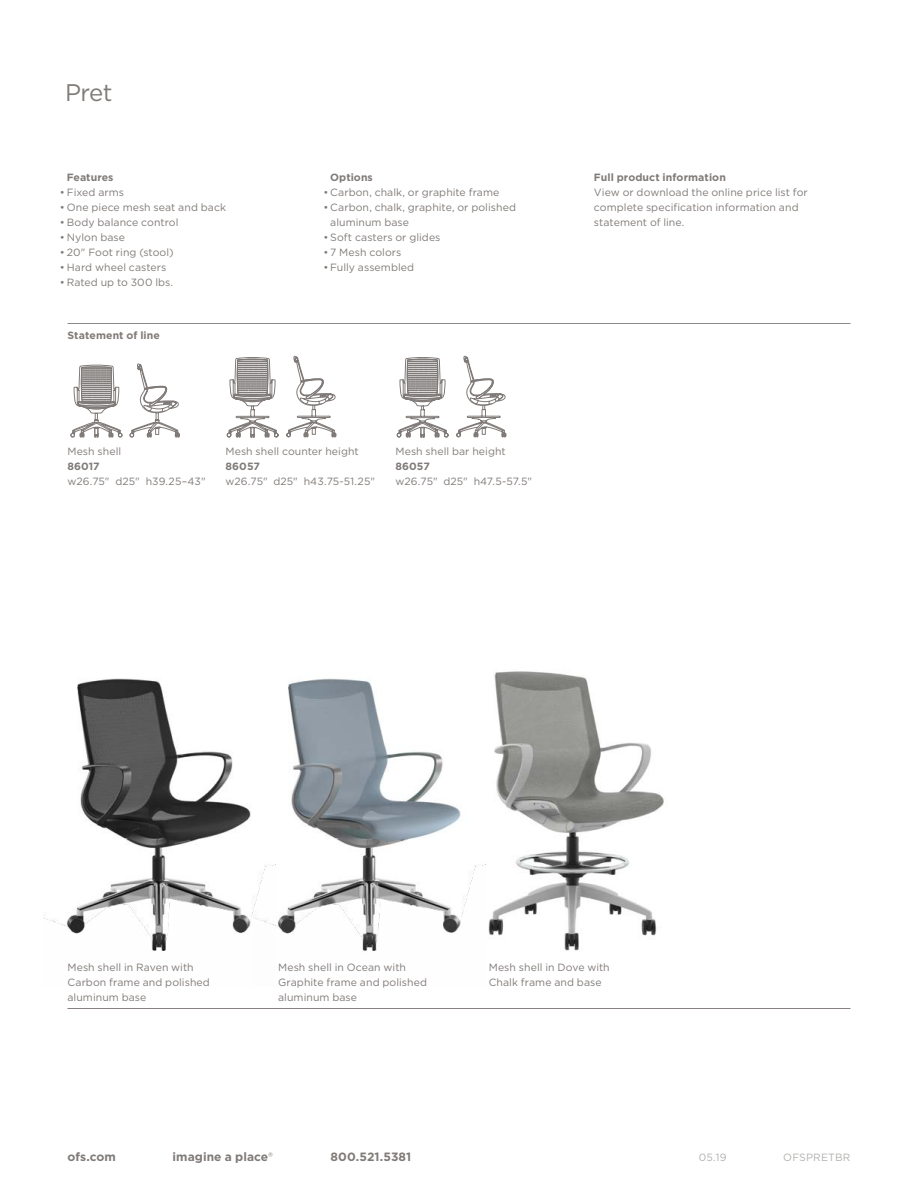
<style>
.page{position:relative;width:918px;height:1188px;background:#fff}
.page>*{position:absolute;margin:0;border:0;box-sizing:border-box;transform-origin:0 0}
.t1{font:24px "Gotham";color:#807b78}
.t2{font:700 12px "Gotham";letter-spacing:.005em;color:#807b78}
.t3{font:10.5px/15px "Gotham";letter-spacing:.005em;color:#807b78}
.t4{font:700 10.5px "Gotham";letter-spacing:.005em;color:#807b78}
.t5{font:10.5px "Gotham";letter-spacing:.015em;color:#b2b1af}
.s1{font-weight:400}
</style>
<div class="page">
<img style="left:488px;top:671px;width:176px;height:280px">
<img style="left:277px;top:678px;width:209px;height:273px">
<img style="left:43px;top:678px;width:233px;height:273px">
<hr style="left:68px;top:323px;width:783px;height:1px;background:#807b78">
<hr style="left:68px;top:1008px;width:782px;height:1px;background:#807b78">
<svg style="left:130px;top:364px;width:50px;height:74px"></svg>
<svg style="left:71px;top:364px;width:51px;height:74px"></svg>
<svg style="left:286px;top:356px;width:50px;height:81px"></svg>
<svg style="left:227px;top:357px;width:52px;height:81px"></svg>
<svg style="left:456px;top:356px;width:50px;height:81px"></svg>
<svg style="left:397px;top:357px;width:52px;height:81px"></svg>
<h1 class="t1" style="left:65px;top:77px;width:49px">Pret</h1>
<p class="t4" style="left:67px;top:171px;width:48px">Features</p>
<p class="t3" style="left:60px;top:185px;width:66px">• Fixed arms</p>
<p class="t3" style="left:60px;top:200px;width:168px">• One piece mesh seat and back</p>
<p class="t3" style="left:60px;top:215px;width:120px">• Body balance control</p>
<p class="t3" style="left:60px;top:230px;width:67px">• Nylon base</p>
<p class="t3" style="left:60px;top:245px;width:115px">• 20" Foot ring (stool)</p>
<p class="t3" style="left:60px;top:260px;width:108px">• Hard wheel casters</p>
<p class="t3" style="left:60px;top:275px;width:115px">• Rated up to 300 lbs.</p>
<p class="t4" style="left:68px;top:329px;width:94px">Statement of line</p>
<p class="t4" style="left:330px;top:171px;width:44px">Options</p>
<p class="t3" style="left:323px;top:185px;width:178px">• Carbon, chalk, or graphite frame</p>
<p class="t3" style="left:330px;top:200px;width:187px;text-indent:-7px">• Carbon, chalk, graphite, or polished aluminum base</p>
<p class="t3" style="left:323px;top:230px;width:119px">• Soft casters or glides</p>
<p class="t3" style="left:323px;top:245px;width:80px">• 7 Mesh colors</p>
<p class="t3" style="left:323px;top:260px;width:92px">• Fully assembled</p>
<p class="t3" style="left:67px;top:444px;width:55px">Mesh shell</p>
<p class="t4" style="left:67px;top:460px;width:34px">86017</p>
<p class="t3" style="left:67px;top:474px;width:140px">w26.75" d25" h39.25–43"</p>
<p class="t3" style="left:225px;top:444px;width:135px">Mesh shell counter height</p>
<p class="t4" style="left:225px;top:460px;width:36px">86057</p>
<p class="t3" style="left:225px;top:474px;width:151px">w26.75" d25" h43.75-51.25"</p>
<p class="t3" style="left:395px;top:444px;width:112px">Mesh shell bar height</p>
<p class="t4" style="left:395px;top:460px;width:36px">86057</p>
<p class="t3" style="left:395px;top:474px;width:138px">w26.75" d25" h47.5-57.5"</p>
<p class="t4" style="left:594px;top:171px;width:133px">Full product information</p>
<p class="t3" style="left:594px;top:185px;width:215px">View or download the online price list for complete specification information and statement of line.</p>
<p class="t3" style="left:68px;top:960px;width:144px">Mesh shell in Raven with<br>Carbon frame and polished aluminum base</p>
<p class="t3" style="left:278px;top:960px;width:150px">Mesh shell in Ocean with<br>Graphite frame and polished aluminum base</p>
<p class="t3" style="left:489px;top:960px;width:123px">Mesh shell in Dove with<br>Chalk frame and base</p>
<p class="t2" style="left:68px;top:1149px;width:50px">ofs.com</p>
<p class="t2" style="left:172px;top:1149px;width:102px">imagine a place<span class="s1">®</span></p>
<p class="t2" style="left:330px;top:1149px;width:82px">800.521.5381</p>
<p class="t5" style="left:699px;top:1151px;width:29px">05.19</p>
<p class="t5" style="left:783px;top:1151px;width:69px">OFSPRETBR</p>
</div>
